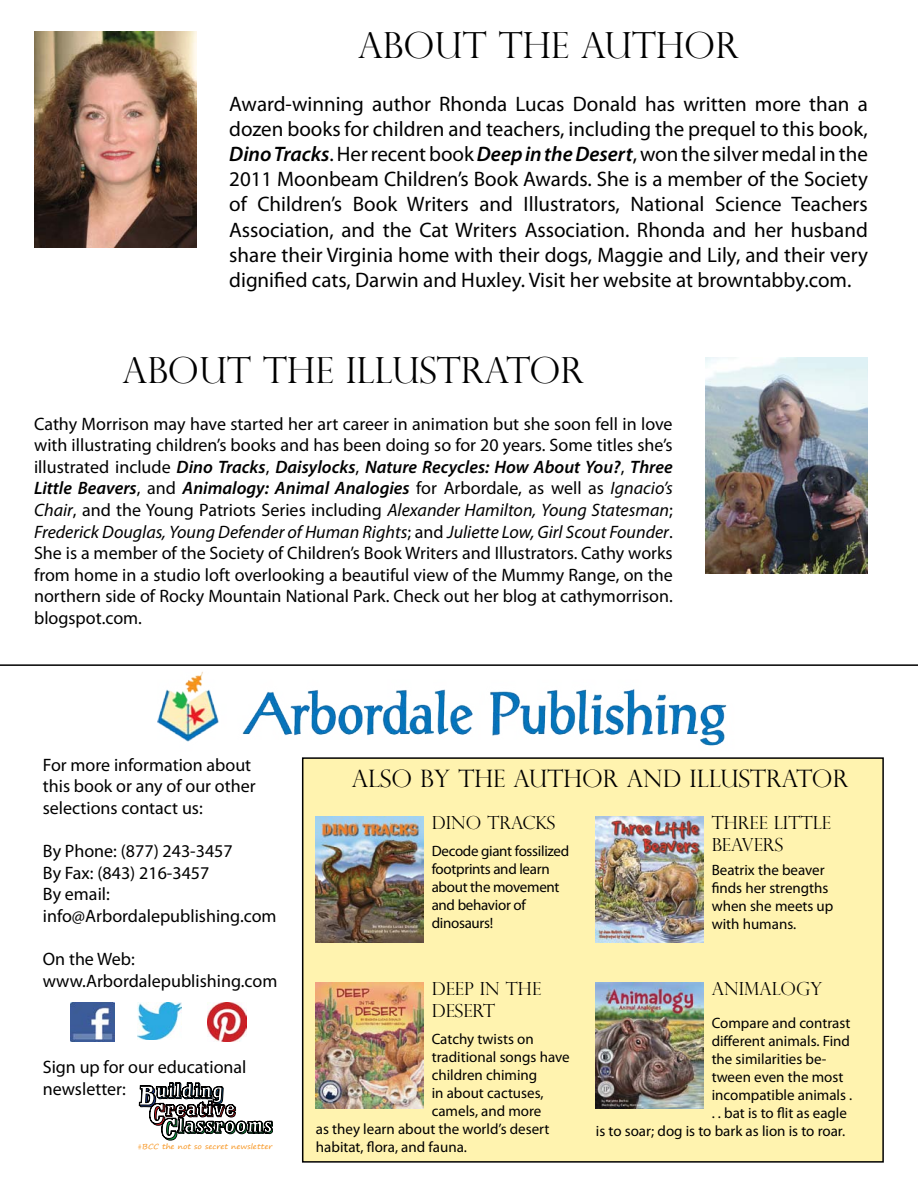
<style>
.page{position:relative;width:918px;height:1188px;background:#fff}
.page>*{position:absolute;margin:0;border:0;box-sizing:border-box;transform-origin:0 0}
.t1{font:300 36px "Perpetua Titling";color:#000}
.t2{font:300 24px "Perpetua Titling";color:#000}
.t3{font:21px/25.2px "Myriad Pro";color:#000;text-align:justify}
.t4{font:18px/21.6px "Myriad Pro";color:#000}
.t5{font:300 18px/21.6px "Perpetua Titling";color:#000}
.t6{font:15px/18px "Myriad Pro";color:#000}
.t7{font:15px/18px "Myriad Pro";letter-spacing:-.02em;color:#000}
.t8{font:7.2px "Segoe Print";color:#f7941e;scale:1.09 1}
.s1{font-weight:600;font-style:italic}
.s2{font-style:italic}
.s3{font-family:"Courier New"}
</style>
<div class="page">
<div style="left:303px;top:758px;width:580px;height:404px;background:#fff3af"></div>
<div style="left:302px;top:757px;width:582px;height:406px;border:2px solid #000"></div>
<hr style="left:0;top:664px;width:918px;height:2px;background:#000">
<img style="left:316px;top:816px;width:107px;height:126px">
<img style="left:596px;top:982px;width:107px;height:126px">
<img style="left:596px;top:816px;width:107px;height:126px">
<svg style="left:139px;top:1083px;width:134px;height:57px"></svg>
<img style="left:207px;top:1002px;width:40px;height:40px">
<img style="left:138px;top:1002px;width:44px;height:37px">
<img style="left:71px;top:1002px;width:44px;height:40px">
<img style="left:158px;top:671px;width:569px;height:75px">
<img style="left:706px;top:358px;width:162px;height:216px">
<img style="left:34px;top:32px;width:162px;height:216px">
<img style="left:316px;top:982px;width:107px;height:126px">
<h1 class="t1" style="left:358px;top:23px;width:382px">ABOUT THE AUTHOR</h1>
<p class="t3" style="left:229px;top:91px;width:640px">Award-winning author Rhonda Lucas Donald has written more than a dozen books for children and teachers, including the prequel to this book, <span class="s1">Dino Tracks</span>. Her recent book <span class="s1">Deep in the Desert</span>, won the silver medal in the 2011 Moonbeam Children’s Book Awards. She is a member of the Society of Children’s Book Writers and Illustrators, National Science Teachers Association, and the Cat Writers Association. Rhonda and her husband share their Virginia home with their dogs, Maggie and Lily, and their very dignified cats, Darwin and Huxley. Visit her website at browntabby.com.</p>
<h1 class="t1" style="left:123px;top:349px;width:463px">ABOUT THE ILLUSTRATOR</h1>
<p class="t4" style="left:34px;top:412px;width:640px;text-align:justify">Cathy Morrison may have started her art career in animation but she soon fell in love with illustrating children’s books and has been doing so for 20 years. Some titles she’s illustrated include <span class="s1">Dino Tracks</span>, <span class="s1">Daisylocks</span>, <span class="s1">Nature Recycles: How About You?</span>, <span class="s1">Three Little Beavers</span>, and <span class="s1">Animalogy: Animal Analogies</span> for Arbordale, as well as <span class="s2">Ignacio’s Chair</span>, and the Young Patriots Series including <span class="s2">Alexander Hamilton, Young Statesman</span>; <span class="s2">Frederick Douglas, Young Defender of Human Rights</span>; and <span class="s2">Juliette Low, Girl Scout Founder</span>.<br>She is a member of the Society of Children’s Book Writers and Illustrators. Cathy works from home in a studio loft overlooking a beautiful view of the Mummy Range, on the northern side of Rocky Mountain National Park. Check out her blog at cathymorrison. blogspot.com.</p>
<p class="t4" style="left:43px;top:754px;width:214px">For more information about this book or any of our other selections contact us:</p>
<p class="t4" style="left:43px;top:840px;width:235px">By Phone: (877) 243-3457<br>By Fax: (843) 216-3457<br>By email: info@Arbordalepublishing.com</p>
<p class="t4" style="left:43px;top:948px;width:236px">On the Web: www.Arbordalepublishing.com</p>
<p class="t4" style="left:43px;top:1056px;width:205px">Sign up for our educational newsletter:</p>
<p class="t8" style="left:138px;top:1140px;width:125px"><span class="s3">#</span>BCC the not so secret newsletter</p>
<h2 class="t2" style="left:352px;top:764px;width:498px">ALSO BY THE AUTHOR AND ILLUSTRATOR</h2>
<p class="t5" style="left:432px;top:812px;width:125px">DINO TRACKS</p>
<p class="t7" style="left:432px;top:842px;width:139px">Decode giant fossilized footprints and learn about the movement and behavior of dinosaurs!</p>
<p class="t5" style="left:432px;top:978px;width:111px">DEEP IN THE<br>DESERT</p>
<p class="t6" style="left:432px;top:1030px;width:103px">Catchy twists on</p>
<p class="t6" style="left:432px;top:1048px;width:139px">traditional songs have</p>
<p class="t6" style="left:432px;top:1066px;width:107px">children chiming</p>
<p class="t6" style="left:432px;top:1084px;width:113px">in about cactuses,</p>
<p class="t6" style="left:432px;top:1102px;width:111px">camels, and more</p>
<p class="t6" style="left:316px;top:1120px;width:235px">as they learn about the world’s desert</p>
<p class="t6" style="left:316px;top:1138px;width:153px">habitat, flora, and fauna.</p>
<p class="t5" style="left:712px;top:812px;width:121px">THREE LITTLE<br>BEAVERS</p>
<p class="t6" style="left:712px;top:861px;width:123px">Beatrix the beaver finds her strengths when she meets up with humans.</p>
<p class="t5" style="left:712px;top:978px;width:112px">ANIMALOGY</p>
<p class="t6" style="left:712px;top:1013px;width:140px">Compare and contrast</p>
<p class="t6" style="left:712px;top:1031px;width:140px">different animals. Find</p>
<p class="t6" style="left:712px;top:1049px;width:116px">the similarities be-</p>
<p class="t6" style="left:712px;top:1067px;width:133px">tween even the most</p>
<p class="t6" style="left:712px;top:1085px;width:142px">incompatible animals .</p>
<p class="t6" style="left:712px;top:1103px;width:137px">. . bat is to flit as eagle</p>
<p class="t6" style="left:596px;top:1121px;width:251px">is to soar; dog is to bark as lion is to roar.</p>
</div>
